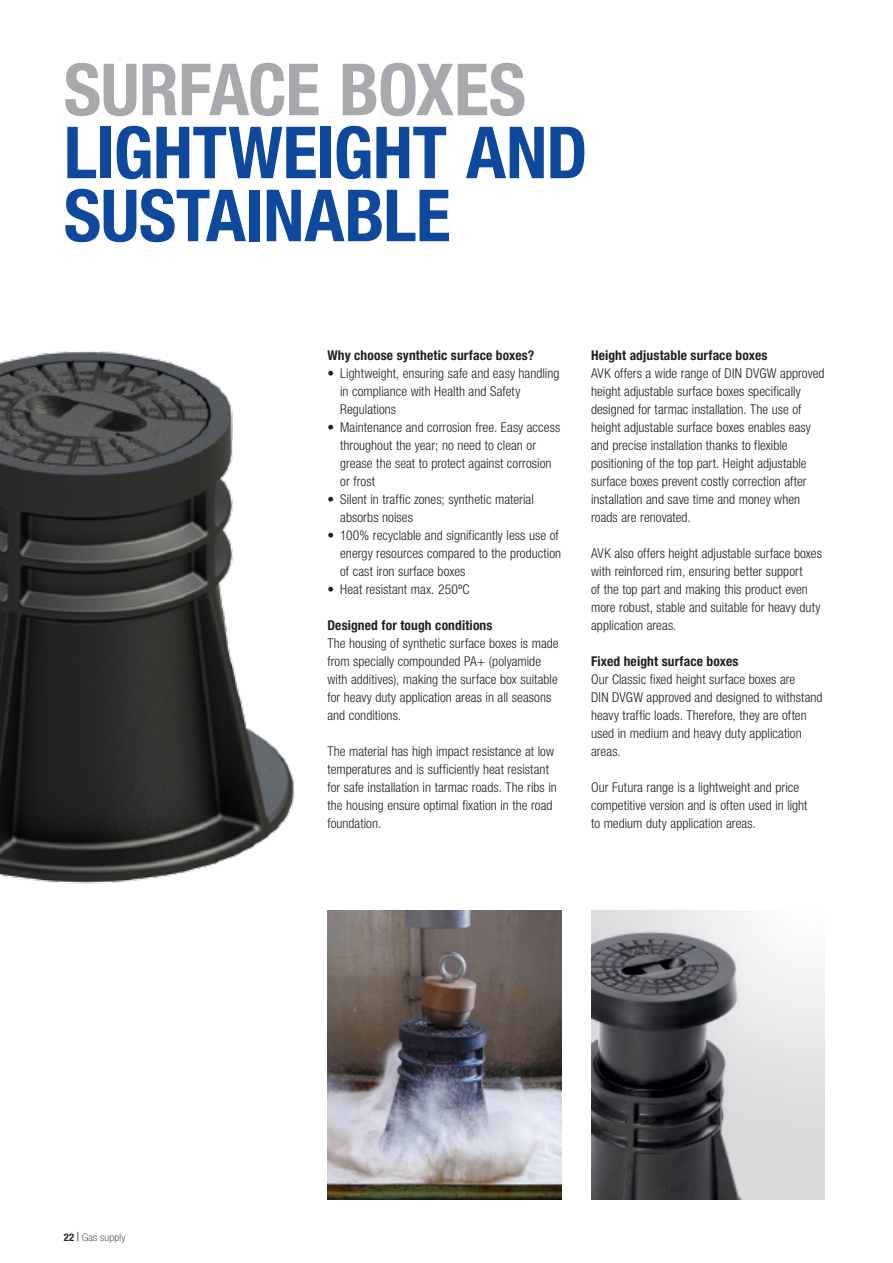
<style>
.page{position:relative;width:893px;height:1263px;background:#fff}
.page>*{position:absolute;margin:0;border:0;box-sizing:border-box;transform-origin:0 0}
.HEADLINE_BLUE{font:700 condensed 72px/63px "Helvetica Neue LT Pro";letter-spacing:-.005em;color:#0f499d}
.HEADLINE_BLUE-2{font:700 condensed 72px "Helvetica Neue LT Pro";letter-spacing:-.015em;color:#a8a9ad}
.BODY{font:300 condensed 13.5px/18px "Helvetica Neue LT Pro";letter-spacing:.005em;color:#231f20}
.SUB_HEADLINES{font:700 condensed 13.5px "Helvetica Neue LT Pro";letter-spacing:.01em;color:#231f20}
.t1{font:100 condensed 10.5px "Helvetica Neue LT Pro";letter-spacing:.02em;color:#231f20;scale:1.1 1}
.s1{font-weight:700}
.s2{font-family:"Times New Roman";font-weight:700;font-stretch:normal}
</style>
<div class="page">
<img style="left:327px;top:910px;width:234px;height:289px">
<img style="left:591px;top:910px;width:234px;height:289px">
<img style="left:0;top:351px;width:295px;height:533px">
<p class="HEADLINE_BLUE-2" style="left:64px;top:46px;width:464px">SURFACE BOXES</p>
<p class="HEADLINE_BLUE" style="left:64px;top:120px;width:525px">LIGHTWEIGHT AND<br>SUSTAINABLE</p>
<p class="t1" style="left:64px;top:1231px;width:58px"><span class="s1">22</span> <span class="s2">|</span> Gas supply</p>
<p class="SUB_HEADLINES" style="left:327px;top:347px;width:208px">Why choose synthetic surface boxes?</p>
<p class="BODY" style="left:340px;top:364px;width:221px;text-indent:-13px">• Lightweight, ensuring safe and easy handling in compliance with Health and Safety<br>Regulations</p>
<p class="BODY" style="left:340px;top:418px;width:222px;text-indent:-13px">• Maintenance and corrosion free. Easy access throughout the year; no need to clean or grease the seat to protect against corrosion or frost</p>
<p class="BODY" style="left:340px;top:490px;width:195px;text-indent:-13px">• Silent in traffic zones; synthetic material absorbs noises</p>
<p class="BODY" style="left:340px;top:526px;width:223px;text-indent:-13px">• 100% recyclable and significantly less use of energy resources compared to the production of cast iron surface boxes</p>
<p class="BODY" style="left:327px;top:580px;width:144px">• Heat resistant max. 250ºC</p>
<p class="SUB_HEADLINES" style="left:327px;top:617px;width:167px">Designed for tough conditions</p>
<p class="BODY" style="left:327px;top:634px;width:233px">The housing of synthetic surface boxes is made from specially compounded PA+ (polyamide with additives), making the surface box suitable for heavy duty application areas in all seasons and conditions.</p>
<p class="BODY" style="left:327px;top:742px;width:231px">The material has high impact resistance at low temperatures and is sufficiently heat resistant for safe installation in tarmac roads. The ribs in the housing ensure optimal fixation in the road foundation.</p>
<p class="SUB_HEADLINES" style="left:591px;top:347px;width:178px">Height adjustable surface boxes</p>
<p class="BODY" style="left:591px;top:364px;width:235px">AVK offers a wide range of DIN DVGW approved height adjustable surface boxes specifically designed for tarmac installation. The use of height adjustable surface boxes enables easy and precise installation thanks to flexible positioning of the top part. Height adjustable surface boxes prevent costly correction after installation and save time and money when roads are renovated.</p>
<p class="BODY" style="left:591px;top:544px;width:232px">AVK also offers height adjustable surface boxes with reinforced rim, ensuring better support<br>of the top part and making this product even more robust, stable and suitable for heavy duty application areas.</p>
<p class="SUB_HEADLINES" style="left:591px;top:653px;width:149px">Fixed height surface boxes</p>
<p class="BODY" style="left:591px;top:670px;width:233px">Our Classic fixed height surface boxes are<br>DIN DVGW approved and designed to withstand heavy traffic loads. Therefore, they are often used in medium and heavy duty application areas.</p>
<p class="BODY" style="left:591px;top:778px;width:218px">Our Futura range is a lightweight and price competitive version and is often used in light</p>
<p class="BODY" style="left:591px;top:814px;width:166px">to medium duty application areas.</p>
</div>
